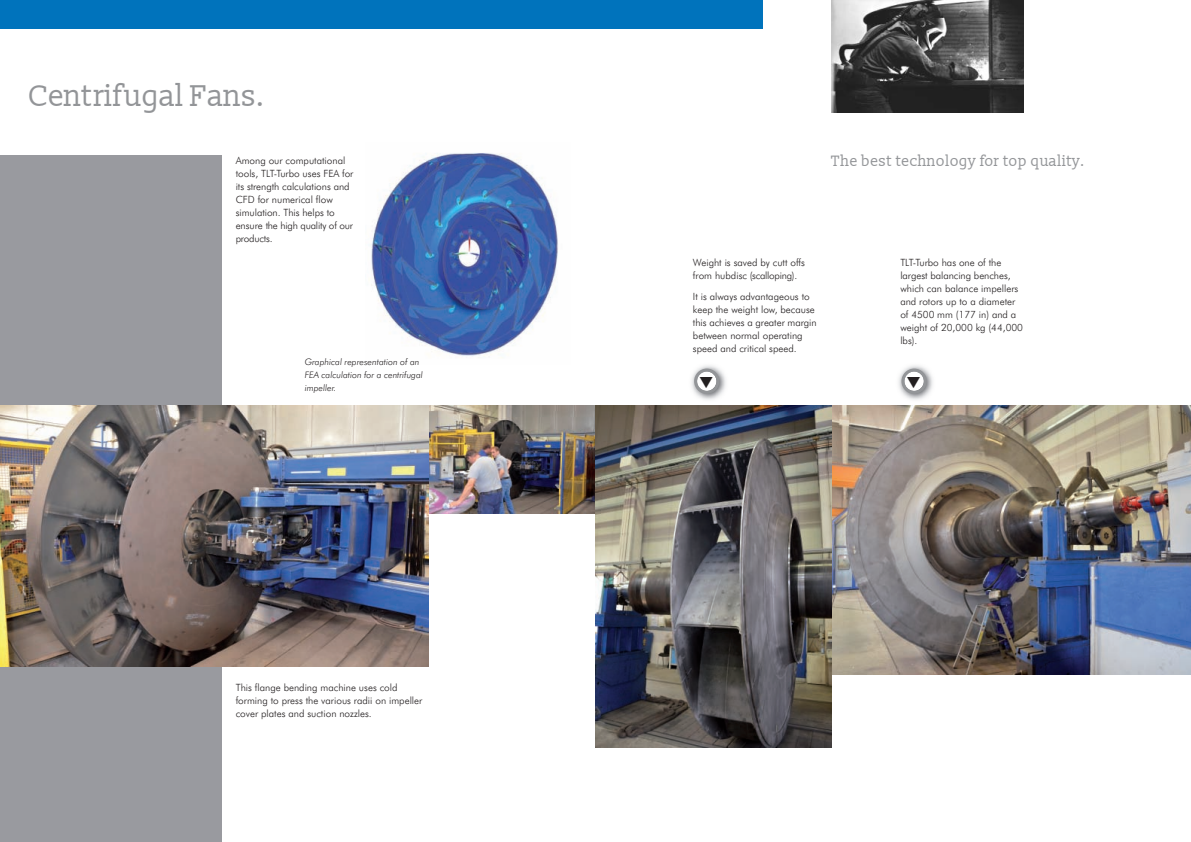
<style>
.page{position:relative;width:1191px;height:842px;background:#fff}
.page>*{position:absolute;margin:0;border:0;box-sizing:border-box;transform-origin:0 0}
.t1{font:30px "Slabo 13 px";letter-spacing:-.025em;color:#939598}
.t2{font:15px "Slabo 13 px";color:#939598}
.t3{font:300 10px/13px "Futura BT";color:#231f20}
.t4{font:italic 300 9px/13px "Futura BT";color:#231f20}
</style>
<div class="page">
<div style="left:0;top:156px;width:221px;height:686px;background:#999a9f"></div>
<div style="left:0;top:0;width:762px;height:28px;background:#0073bc"></div>
<img style="left:831px;top:405px;width:359px;height:270px">
<img style="left:429px;top:405px;width:166px;height:108px">
<img style="left:595px;top:405px;width:236px;height:342px">
<img style="left:0;top:405px;width:428px;height:261px">
<img style="left:371px;top:153px;width:187px;height:203px">
<img style="left:691px;top:365px;width:35px;height:35px">
<img style="left:898px;top:365px;width:35px;height:35px">
<img style="left:831px;top:0;width:192px;height:112px">
<svg style="left:694px;top:369px;width:25px;height:25px"></svg>
<svg style="left:901px;top:369px;width:25px;height:25px"></svg>
<h1 class="t1" style="left:28px;top:83px;width:239px">Centrifugal Fans.</h1>
<p class="t3" style="left:236px;top:154px;width:119px">Among our computational tools, TLT-Turbo uses FEA for its strength calculations and<br>CFD for numerical flow simulation. This helps to ensure the high quality of our products.</p>
<h2 class="t2" style="left:831px;top:155px;width:255px">The best technology for top quality.</h2>
<p class="t4" style="left:305px;top:355px;width:120px">Graphical representation of an<br>FEA calculation for a centrifugal impeller.</p>
<p class="t3" style="left:236px;top:681px;width:188px">This flange bending machine uses cold forming to press the various radii on impeller cover plates and suction nozzles.</p>
<p class="t3" style="left:693px;top:256px;width:114px">Weight is saved by cutt offs from hubdisc (scalloping).</p>
<p class="t3" style="left:693px;top:290px;width:125px">It is always advantageous to keep the weight low, because this achieves a greater margin between normal operating speed and critical speed.</p>
<p class="t3" style="left:900px;top:256px;width:124px">TLT-Turbo has one of the largest balancing benches, which can balance impellers and rotors up to a diameter of 4500 mm (177 in) and a weight of 20,000 kg (44,000 lbs).</p>
</div>
